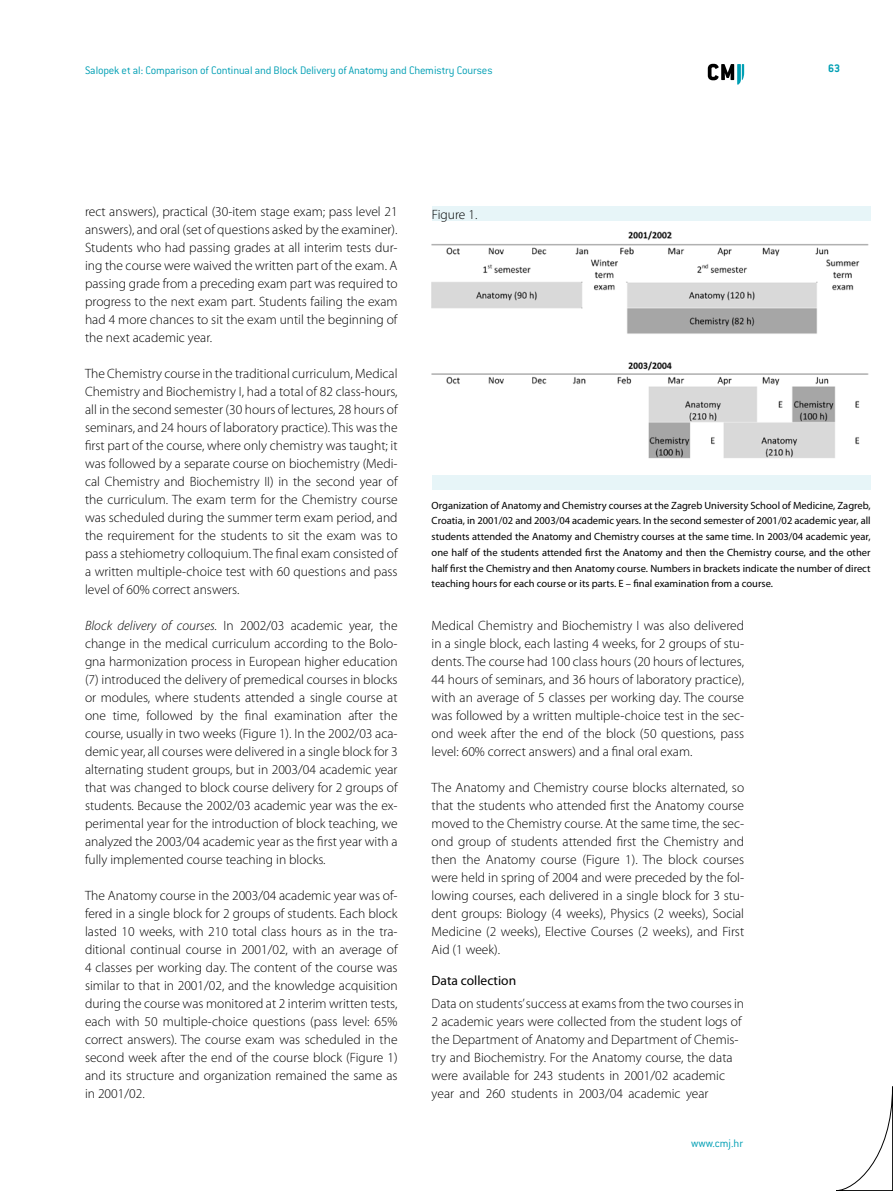
<style>
.page{position:relative;width:893px;height:1191px;background:#fff}
.page>*{position:absolute;margin:0;border:0;box-sizing:border-box;transform-origin:0 0}
.t1{font:300 13.5px/18px "Myriad Pro";color:#000;text-align:justify}
.t2{font:13.5px "Myriad Pro";color:#000}
.t3{font:300 12px "ITC Conduit LTCE";letter-spacing:-.01em;color:#009fb4}
.t4{font:700 12px "ITC Conduit LTCE";color:#009fb4}
.t5{font:10.5px/15.8px "Myriad Pro";color:#000;text-align:justify}
.s1{font-style:italic}
</style>
<div class="page">
<svg style="left:708px;top:64px;width:36px;height:21px"></svg>
<svg style="left:836px;top:1086px;width:57px;height:105px"></svg>
<img style="left:432px;top:230px;width:437px;height:229px">
<div style="left:432px;top:206px;width:439px;height:15px;background:#e7f5f8"></div>
<div style="left:432px;top:475px;width:439px;height:15px;background:#e7f5f8"></div>
<p class="t3" style="left:85px;top:63px;width:409px">Salopek et al: Comparison of Continual and Block Delivery of Anatomy and Chemistry Courses</p>
<p class="t4" style="left:828px;top:61px;width:13px">63</p>
<p class="t1" style="left:85px;top:202px;width:314px">rect answers), practical (30-item stage exam; pass level 21 answers), and oral (set of questions asked by the examiner).<br>Students who had passing grades at all interim tests dur&shy;ing the course were waived the written part of the exam. A passing grade from a preceding exam part was required to progress to the next exam part. Students failing the exam had 4 more chances to sit the exam until the beginning of the next academic year.</p>
<p class="t1" style="left:85px;top:364px;width:314px">The Chemistry course in the traditional curriculum, Medical Chemistry and Biochemistry I, had a total of 82 class-hours, all in the second semester (30 hours of lectures, 28 hours of seminars, and 24 hours of laboratory practice). This was the first part of the course, where only chemistry was taught; it was followed by a separate course on biochemistry (Medi&shy;cal Chemistry and Biochemistry II) in the second year of the curriculum. The exam term for the Chemistry course was scheduled during the summer term exam period, and the requirement for the students to sit the exam was to pass a stehiometry colloquium. The final exam consisted of a written multiple-choice test with 60 questions and pass level of 60% correct answers.</p>
<p class="t1" style="left:85px;top:616px;width:314px"><span class="s1">Block delivery of courses.</span> In 2002/03 academic year, the change in the medical curriculum according to the Bolo&shy;gna harmonization process in European higher education (7) introduced the delivery of premedical courses in blocks or modules, where students attended a single course at one time, followed by the final examination after the course, usually in two weeks (Figure 1). In the 2002/03 aca&shy;demic year, all courses were delivered in a single block for 3 alternating student groups, but in 2003/04 academic year that was changed to block course delivery for 2 groups of students. Because the 2002/03 academic year was the ex&shy;perimental year for the introduction of block teaching, we analyzed the 2003/04 academic year as the first year with a fully implemented course teaching in blocks.</p>
<p class="t1" style="left:85px;top:886px;width:314px">The Anatomy course in the 2003/04 academic year was of&shy;fered in a single block for 2 groups of students. Each block lasted 10 weeks, with 210 total class hours as in the tra&shy;ditional continual course in 2001/02, with an average of 4 classes per working day. The content of the course was similar to that in 2001/02, and the knowledge acquisition during the course was monitored at 2 interim written tests, each with 50 multiple-choice questions (pass level: 65% correct answers). The course exam was scheduled in the second week after the end of the course block (Figure 1) and its structure and organization remained the same as in 2001/02.</p>
<p class="t1" style="left:432px;top:205px;width:47px">Figure 1.</p>
<p class="t5" style="left:432px;top:497px;width:441px">Organization of Anatomy and Chemistry courses at the Zagreb University School of Medicine, Zagreb, Croatia, in 2001/02 and 2003/04 academic years. In the second semester of 2001/02 academic year, all students attended the Anatomy and Chemistry courses at the same time. In 2003/04 academic year, one half of the students attended first the Anatomy and then the Chemistry course, and the other half first the Chemistry and then Anatomy course. Numbers in brackets indicate the number of direct teaching hours for each course or its parts. E – final examination from a course.</p>
<p class="t1" style="left:432px;top:616px;width:314px">Medical Chemistry and Biochemistry I was also delivered in a single block, each lasting 4 weeks, for 2 groups of stu&shy;dents. The course had 100 class hours (20 hours of lectures, 44 hours of seminars, and 36 hours of laboratory practice), with an average of 5 classes per working day. The course was followed by a written multiple-choice test in the sec&shy;ond week after the end of the block (50 questions, pass level: 60% correct answers) and a final oral exam.</p>
<p class="t1" style="left:432px;top:778px;width:314px">The Anatomy and Chemistry course blocks alternated, so that the students who attended first the Anatomy course moved to the Chemistry course. At the same time, the sec&shy;ond group of students attended first the Chemistry and then the Anatomy course (Figure 1). The block courses were held in spring of 2004 and were preceded by the fol&shy;lowing courses, each delivered in a single block for 3 stu&shy;dent groups: Biology (4 weeks), Physics (2 weeks), Social Medicine (2 weeks), Elective Courses (2 weeks), and First Aid (1 week).</p>
<p class="t2" style="left:432px;top:971px;width:86px">Data collection</p>
<p class="t1" style="left:432px;top:994px;width:314px;text-align:left">Data on students’ success at exams from the two courses in 2 academic years were collected from the student logs of the Department of Anatomy and Department of Chemis&shy;try and Biochemistry. For the Anatomy course, the data were available for 243 students in 2001/02 academic year and 260 students in 2003/04 academic year</p>
<p class="t3" style="left:691px;top:1136px;width:54px">www.cmj.hr</p>
</div>
